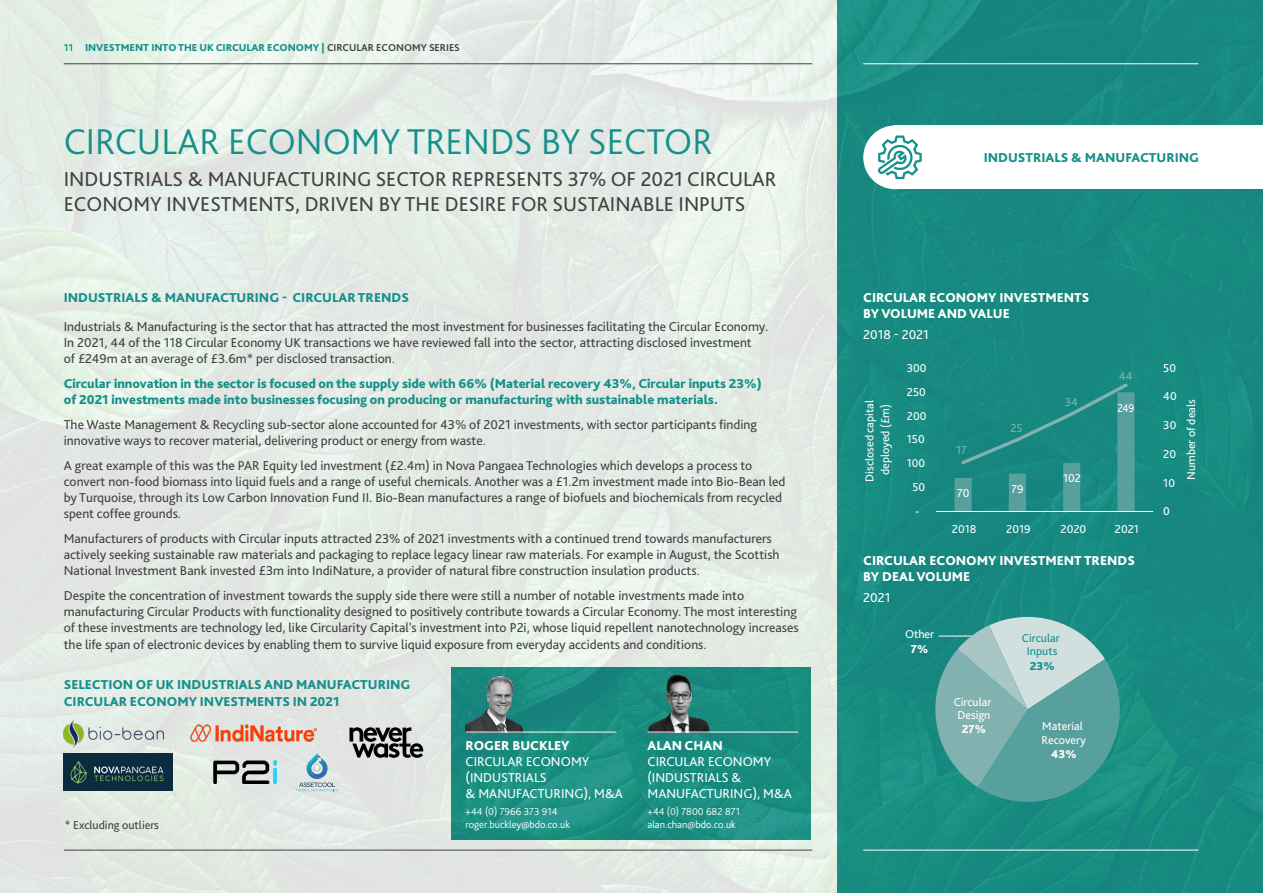
<style>
.page{position:relative;width:1263px;height:893px;background:#fff}
.page>*{position:absolute;margin:0;border:0;box-sizing:border-box;transform-origin:0 0}
.Main_Page_Headline{font:300 37.5px "Bliss Pro";color:#16908b}
.Main_Page_Subtitle{font:21px/25.2px "Bliss Pro";color:#414140}
.Body_Text{font:13.5px/16.2px "Bliss Pro";color:#414140}
.Body_Text-2{font:800 13.5px/16.2px "Bliss Pro";color:#16908b}
.Body_Subheading{font:800 13.5px/16.5px "Bliss Pro";color:#16908b}
.Page_Header{font:13.5px/16.2px "Bliss Pro";color:#fff}
.Body_Subheading-2{font:800 13.5px/16.5px "Bliss Pro";color:#fff}
.Body_Subheading-3{font:13.5px "Bliss Pro";color:#fff}
.t1{font:12px/13px "Bliss Pro";color:#fff;text-align:center}
.Body_Subheading_WHIT{font:12px "Bliss Pro";color:#414140}
.t2{font:12px/13px "Bliss Pro";color:#16908b;text-align:center}
.t3{font:12px "Bliss Pro";color:#81b2b0}
.t4{font:800 12px "Bliss Pro";color:#fff}
.t5{font:800 12px "Bliss Pro";color:#16908b}
.t6{font:12px "Bliss Pro";color:#fff;scale:.9 1}
.Page_Header-2{font:300 10.5px "Bliss Pro";color:#fff}
.Page_Header-3{font:800 10.5px "Bliss Pro";color:#16908b}
.Page_Header-4{font:700 10.5px "Bliss Pro";color:#16908b}
.s1{font-weight:700;color:#414140}
.s2{font-weight:800}
</style>
<div class="page">
<img style="left:0;top:0;width:838px;height:893px">
<div style="left:838px;top:0;width:425px;height:893px;background:#178980"></div>
<hr style="left:64px;top:63px;width:748px;height:1px;background:#414140">
<hr style="left:64px;top:850px;width:748px;height:1px;background:#414140">
<div style="left:894px;top:125px;width:369px;height:64px;background:#fff"></div>
<div style="left:863px;top:125px;width:64px;height:64px;background:#fff;border-radius:50%"></div>
<svg style="left:922px;top:614px;width:211px;height:192px"></svg>
<hr style="left:936px;top:511px;width:217px;height:1px;background:#fff">
<svg style="left:954px;top:382px;width:180px;height:129px"></svg>
<hr style="left:863px;top:63px;width:335px;height:1px;background:#fff">
<hr style="left:863px;top:850px;width:335px;height:1px;background:#fff">
<svg style="left:349px;top:727px;width:74px;height:31px;background:#717372"></svg>
<svg style="left:296px;top:753px;width:42px;height:38px;background:#bbd0d6"></svg>
<img style="left:64px;top:720px;width:99px;height:27px">
<img style="left:191px;top:723px;width:126px;height:20px">
<img style="left:214px;top:760px;width:62px;height:24px">
<img style="left:64px;top:753px;width:109px;height:37px">
<svg style="left:878px;top:136px;width:44px;height:43px"></svg>
<img style="left:466px;top:673px;width:62px;height:59px">
<img style="left:647px;top:673px;width:63px;height:59px">
<hr style="left:647px;top:732px;width:151px;height:1px;background:#fff">
<hr style="left:466px;top:732px;width:150px;height:1px;background:#fff">
<p class="Page_Header-4" style="left:64px;top:40px;width:11px">11</p>
<p class="Page_Header-3" style="left:85px;top:40px;width:376px">INVESTMENT INTO THE UK CIRCULAR ECONOMY | <span class="s1">CIRCULAR ECONOMY SERIES</span></p>
<p class="Main_Page_Headline" style="left:64px;top:118px;width:650px">CIRCULAR ECONOMY TRENDS BY SECTOR</p>
<p class="Main_Page_Subtitle" style="left:64px;top:166px;width:714px">INDUSTRIALS &amp; MANUFACTURING SECTOR REPRESENTS 37% OF 2021 CIRCULAR<br>ECONOMY INVESTMENTS, DRIVEN BY THE DESIRE FOR SUSTAINABLE INPUTS</p>
<p class="Body_Subheading" style="left:64px;top:289px;width:347px">INDUSTRIALS &amp; MANUFACTURING - CIRCULAR TRENDS</p>
<p class="Body_Text" style="left:64px;top:318px;width:706px">Industrials &amp; Manufacturing is the sector that has attracted the most investment for businesses facilitating the Circular Economy.<br>In 2021, 44 of the 118 Circular Economy UK transactions we have reviewed fall into the sector, attracting disclosed investment<br>of £249m at an average of £3.6m* per disclosed transaction.</p>
<p class="Body_Text-2" style="left:64px;top:375px;width:699px">Circular innovation in the sector is focused on the supply side with 66% (Material recovery 43%, Circular inputs 23%) of 2021 investments made into businesses focusing on producing or manufacturing with sustainable materials.</p>
<p class="Body_Text" style="left:64px;top:416px;width:695px">The Waste Management &amp; Recycling sub-sector alone accounted for 43% of 2021 investments, with sector participants finding innovative ways to recover material, delivering product or energy from waste.</p>
<p class="Body_Text" style="left:64px;top:457px;width:723px">A great example of this was the PAR Equity led investment (£2.4m) in Nova Pangaea Technologies which develops a process to convert non-food biomass into liquid fuels and a range of useful chemicals. Another was a £1.2m investment made into Bio-Bean led by Turquoise, through its Low Carbon Innovation Fund II. Bio-Bean manufactures a range of biofuels and biochemicals from recycled spent coffee grounds.</p>
<p class="Body_Text" style="left:64px;top:530px;width:717px">Manufacturers of products with Circular inputs attracted 23% of 2021 investments with a continued trend towards manufacturers actively seeking sustainable raw materials and packaging to replace legacy linear raw materials. For example in August, the Scottish<br>National Investment Bank invested £3m into IndiNature, a provider of natural fibre construction insulation products.</p>
<p class="Body_Text" style="left:64px;top:587px;width:736px">Despite the concentration of investment towards the supply side there were still a number of notable investments made into manufacturing Circular Products with functionality designed to positively contribute towards a Circular Economy. The most interesting of these investments are technology led, like Circularity Capital’s investment into P2i, whose liquid repellent nanotechnology increases the life span of electronic devices by enabling them to survive liquid exposure from everyday accidents and conditions.</p>
<p class="Body_Subheading" style="left:64px;top:676px;width:348px">SELECTION OF UK INDUSTRIALS AND MANUFACTURING<br>CIRCULAR ECONOMY INVESTMENTS IN 2021</p>
<p class="Body_Subheading_WHIT" style="left:65px;top:817px;width:96px">* Excluding outliers</p>
<p class="Page_Header" style="left:466px;top:737px;width:159px"><span class="s2">ROGER BUCKLEY<br></span>CIRCULAR ECONOMY (INDUSTRIALS<br>&amp; MANUFACTURING), M&amp;A</p>
<p class="Page_Header-2" style="left:466px;top:805px;width:93px">+44 (0) 7966 373 914</p>
<p class="Page_Header-2" style="left:466px;top:817px;width:106px">roger.buckley@bdo.co.uk</p>
<p class="Page_Header" style="left:647px;top:737px;width:146px"><span class="s2">ALAN CHAN<br></span>CIRCULAR ECONOMY (INDUSTRIALS &amp;<br>MANUFACTURING), M&amp;A</p>
<p class="Page_Header-2" style="left:647px;top:805px;width:94px">+44 (0) 7800 682 871</p>
<p class="Page_Header-2" style="left:647px;top:817px;width:90px">alan.chan@bdo.co.uk</p>
<p class="Body_Subheading" style="left:984px;top:149px;width:217px">INDUSTRIALS &amp; MANUFACTURING</p>
<p class="Body_Subheading-2" style="left:863px;top:289px;width:228px">CIRCULAR ECONOMY INVESTMENTS<br>BYVOLUME AND VALUE</p>
<p class="Body_Subheading-3" style="left:863px;top:326px;width:67px">2018 - 2021</p>
<p class="t1" style="left:907px;top:361px;width:21px">300</p>
<p class="t3" style="left:1119px;top:369px;width:15px">44</p>
<p class="t1" style="left:1163px;top:361px;width:14px">50</p>
<p class="t1" style="left:907px;top:385px;width:20px">250</p>
<p class="t1" style="left:1163px;top:390px;width:15px">40</p>
<p class="t3" style="left:1065px;top:394px;width:15px">34</p>
<p class="t1" style="left:862px;top:482px;width:83px;rotate:-90deg">Disclosed capital</p>
<p class="t1" style="left:1184px;top:480px;width:82px;rotate:-90deg">Number of deals</p>
<p class="t6" style="left:1117px;top:400px;width:20px">249</p>
<p class="t1" style="left:878px;top:475px;width:73px;rotate:-90deg">deployed (£m)</p>
<p class="t1" style="left:907px;top:409px;width:21px">200</p>
<p class="t1" style="left:1163px;top:418px;width:15px">30</p>
<p class="t3" style="left:1010px;top:420px;width:14px">25</p>
<p class="t1" style="left:907px;top:433px;width:19px">150</p>
<p class="t3" style="left:956px;top:443px;width:12px">17</p>
<p class="t1" style="left:1163px;top:447px;width:14px">20</p>
<p class="t1" style="left:907px;top:457px;width:20px">100</p>
<p class="t1" style="left:1063px;top:471px;width:19px">102</p>
<p class="t1" style="left:1163px;top:476px;width:13px">10</p>
<p class="t1" style="left:912px;top:480px;width:14px">50</p>
<p class="t1" style="left:1011px;top:482px;width:14px">79</p>
<p class="t1" style="left:957px;top:487px;width:14px">70</p>
<p class="t1" style="left:915px;top:504px;width:6px">-</p>
<p class="t1" style="left:952px;top:522px;width:26px">2018</p>
<p class="t1" style="left:1006px;top:522px;width:26px">2019</p>
<p class="t1" style="left:1060px;top:522px;width:27px">2020</p>
<p class="t1" style="left:1115px;top:522px;width:26px">2021</p>
<p class="Body_Subheading-2" style="left:863px;top:552px;width:273px">CIRCULAR ECONOMY INVESTMENT TRENDS<br>BY DEALVOLUME</p>
<p class="Body_Subheading-3" style="left:863px;top:589px;width:29px">2021</p>
<p class="t1" style="left:905px;top:627px;width:31px;line-height:14.5px">Other<br><span class="s2">7%</span></p>
<p class="t1" style="left:954px;top:695px;width:39px">Circular<br>Design</p>
<p class="t4" style="left:962px;top:722px;width:26px">27%</p>
<p class="t2" style="left:1022px;top:631px;width:39px">Circular<br>Inputs</p>
<p class="t5" style="left:1030px;top:658px;width:26px">23%</p>
<p class="t1" style="left:1042px;top:720px;width:46px;text-align:left">Material<br>Recovery</p>
<p class="t4" style="left:1051px;top:746px;width:27px">43%</p>
<p class="t1" style="left:1163px;top:504px;width:8px">0</p>
</div>
